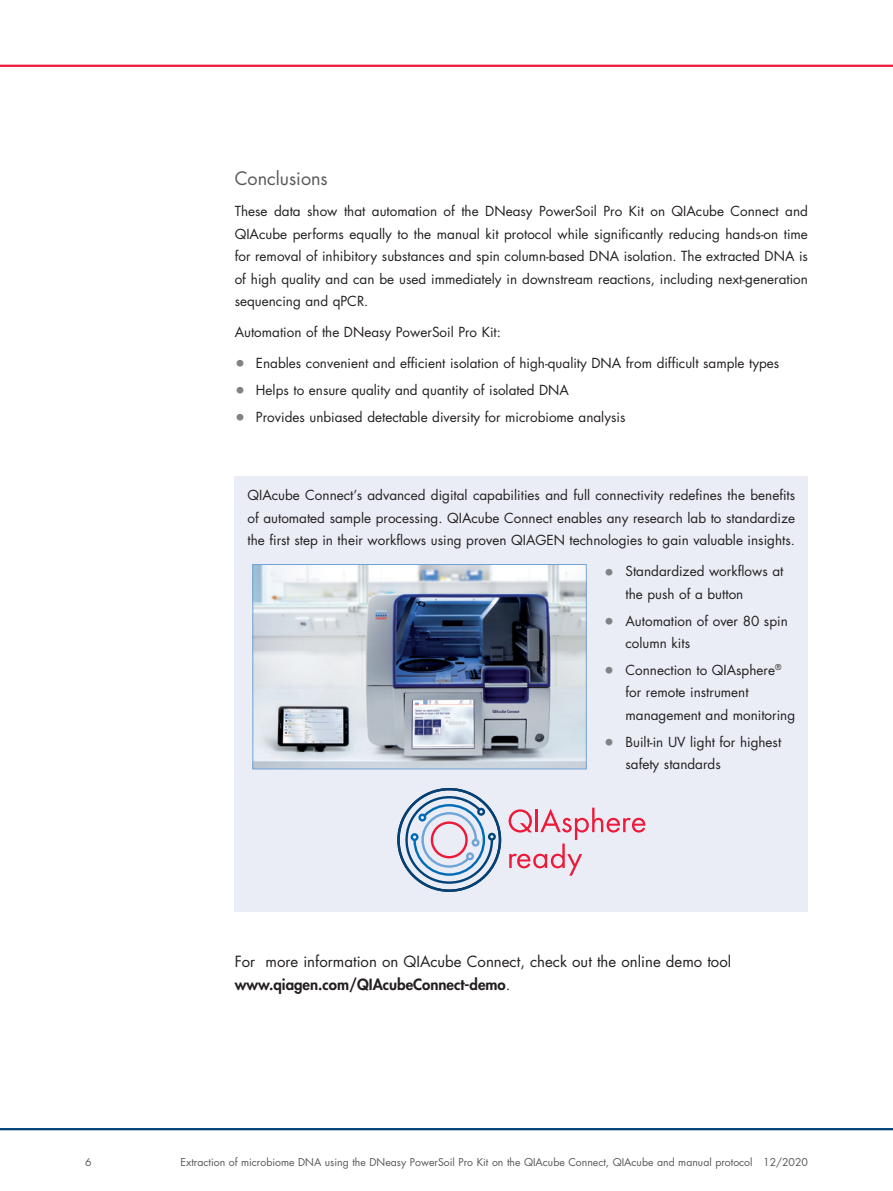
<style>
.page{position:relative;width:893px;height:1191px;background:#fff}
.page>*{position:absolute;margin:0;border:0;box-sizing:border-box;transform-origin:0 0}
.t1{font:18px "Futura Std";color:#57585a}
.t2{font:15px/22.5px "Futura Std";color:#231f20}
.t3{font:13.5px/22.5px "Futura Std";color:#231f20}
.t4{font:10.5px "Futura Std";color:#57585a}
.s1{font-size:18px;color:#808285}
.s2{font-weight:800}
</style>
<div class="page">
<hr style="left:0;top:65px;width:893px;height:2px;background:#ed1a3a">
<hr style="left:0;top:1128px;width:893px;height:2px;background:#004279">
<div style="left:235px;top:476px;width:573px;height:436px;background:#eaedf6"></div>
<img style="left:255px;top:566px;width:329px;height:201px">
<div style="left:253px;top:564px;width:333px;height:205px;border:1px solid #6fa4d7"></div>
<svg style="left:397px;top:788px;width:104px;height:104px"></svg>
<svg style="left:509px;top:807px;width:137px;height:68px"></svg>
<h1 class="t1" style="left:235px;top:167px;width:95px">Conclusions</h1>
<p class="t3" style="left:235px;top:200px;width:575px;text-align:justify">These data show that automation of the DNeasy PowerSoil Pro Kit on QIAcube Connect and QIAcube performs equally to the manual kit protocol while significantly reducing hands-on time for removal of inhibitory substances and spin column-based DNA isolation. The extracted DNA is of high quality and can be used immediately in downstream reactions, including next-generation sequencing and qPCR.</p>
<p class="t3" style="left:235px;top:321px;width:268px">Automation of the DNeasy PowerSoil Pro Kit:</p>
<p class="t3" style="left:235px;top:352px;width:546px"><span class="s1">•</span> Enables convenient and efficient isolation of high-quality DNA from difficult sample types</p>
<p class="t3" style="left:235px;top:379px;width:336px"><span class="s1">•</span> Helps to ensure quality and quantity of isolated DNA</p>
<p class="t3" style="left:235px;top:405px;width:392px"><span class="s1">•</span> Provides unbiased detectable diversity for microbiome analysis</p>
<p class="t3" style="left:247px;top:484px;width:549px;text-align:justify">QIAcube Connect’s advanced digital capabilities and full connectivity redefines the benefits of automated sample processing. QIAcube Connect enables any research lab to standardize the first step in their workflows using proven QIAGEN technologies to gain valuable insights.</p>
<p class="t3" style="left:625px;top:560px;width:159px;text-indent:-22px"><span class="s1">•</span> Standardized workflows at the push of a button</p>
<p class="t3" style="left:625px;top:609px;width:164px;text-indent:-22px"><span class="s1">•</span> Automation of over 80 spin column kits</p>
<p class="t3" style="left:625px;top:659px;width:171px;text-indent:-22px"><span class="s1">•</span> Connection to QIAsphere<sup>® </sup>for remote instrument management and monitoring</p>
<p class="t3" style="left:625px;top:730px;width:157px;text-indent:-22px"><span class="s1">•</span> Built-in UV light for highest safety standards</p>
<p class="t2" style="left:235px;top:950px;width:498px">For more information on QIAcube Connect, check out the online demo tool <span class="s2">www.qiagen.com/QIAcubeConnect-demo</span>.</p>
<p class="t4" style="left:85px;top:1155px;width:8px">6</p>
<p class="t4" style="left:181px;top:1155px;width:629px">Extraction of microbiome DNA using the DNeasy PowerSoil Pro Kit on the QIAcube Connect, QIAcube and manual protocol 12/2020</p>
</div>
